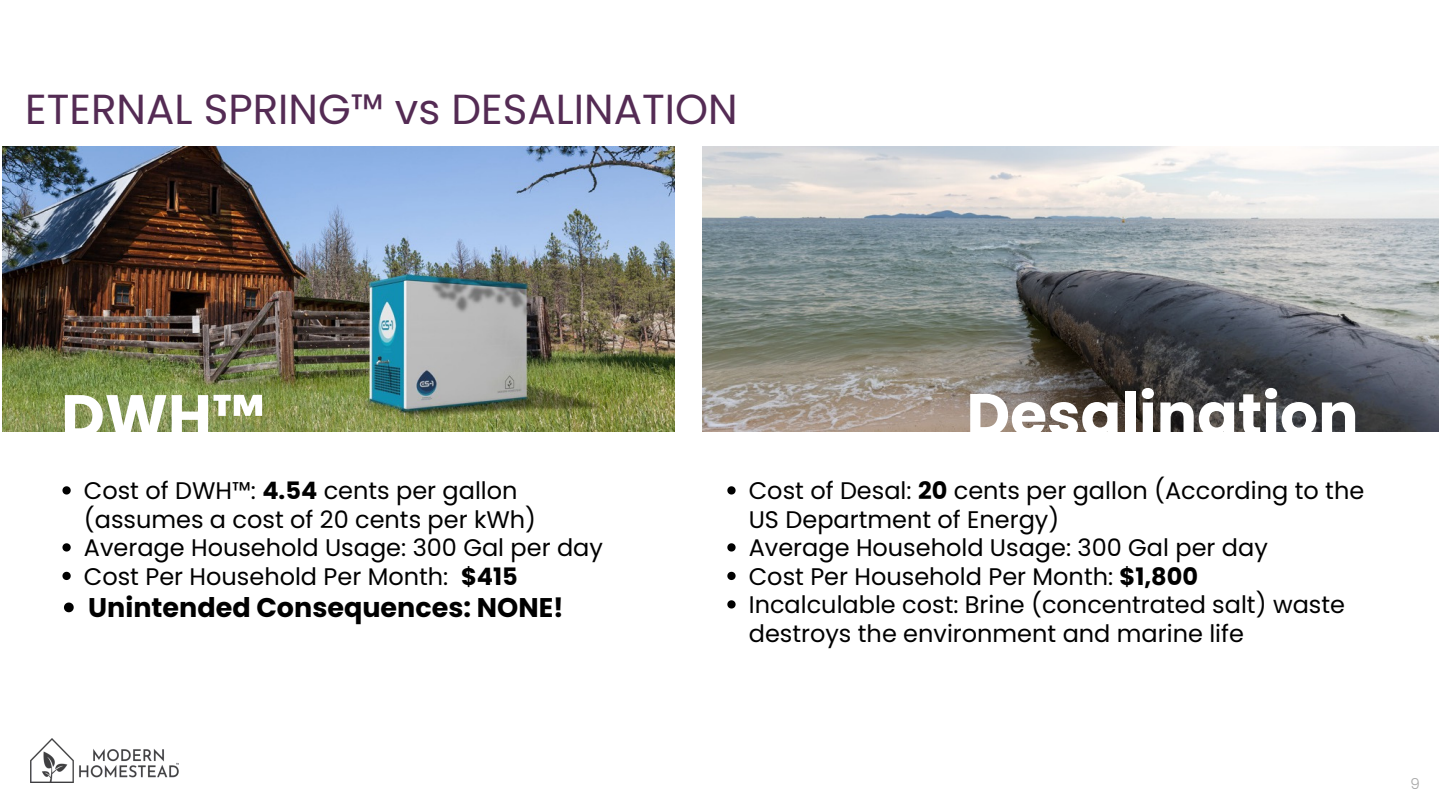
<style>
.page{position:relative;width:1440px;height:810px;background:#fff}
.page>*{position:absolute;margin:0;border:0;box-sizing:border-box;transform-origin:0 0}
.t1{font:700 60px "Poppins";color:#fff}
.t2{font:42px "Poppins";color:#542b54}
.t3{font:700 27px "Poppins";color:#000}
.t4{font:24px/28.5px "Poppins";color:#000}
.t5{font:300 15px "Poppins";color:#a6a6a6}
.s1{font-weight:700}
</style>
<div class="page">
<svg style="left:727px;top:486px;width:9px;height:9px"></svg>
<svg style="left:727px;top:543px;width:9px;height:9px"></svg>
<svg style="left:727px;top:572px;width:9px;height:8px"></svg>
<svg style="left:727px;top:600px;width:9px;height:9px"></svg>
<svg style="left:62px;top:486px;width:9px;height:9px"></svg>
<svg style="left:62px;top:543px;width:9px;height:9px"></svg>
<svg style="left:62px;top:572px;width:9px;height:8px"></svg>
<svg style="left:64px;top:603px;width:10px;height:9px"></svg>
<img style="left:702px;top:146px;width:736px;height:286px">
<img style="left:3px;top:146px;width:672px;height:285px">
<img style="left:30px;top:739px;width:149px;height:43px">
<h2 class="t2" style="left:25px;top:85px;width:714px">ETERNAL SPRING™ vs DESALINATION</h2>
<h1 class="t1" style="left:61px;top:381px;width:205px">DWH™</h1>
<h1 class="t1" style="left:966px;top:380px;width:394px">Desalination</h1>
<p class="t4" style="left:84px;top:477px;width:521px">Cost of DWH™: <span class="s1">4.54</span> cents per gallon (assumes a cost of 20 cents per kWh)<br>Average Household Usage: 300 Gal per day Cost Per Household Per Month: <span class="s1">$415</span></p>
<p class="t3" style="left:88px;top:592px;width:477px">Unintended Consequences: NONE!</p>
<p class="t4" style="left:749px;top:477px;width:617px">Cost of Desal: <span class="s1">20</span> cents per gallon (According to the US Department of Energy)<br>Average Household Usage: 300 Gal per day<br>Cost Per Household Per Month: <span class="s1">$1,800<br></span>Incalculable cost: Brine (concentrated salt) waste destroys the environment and marine life</p>
<p class="t5" style="left:1410px;top:775px;width:11px">9</p>
</div>
